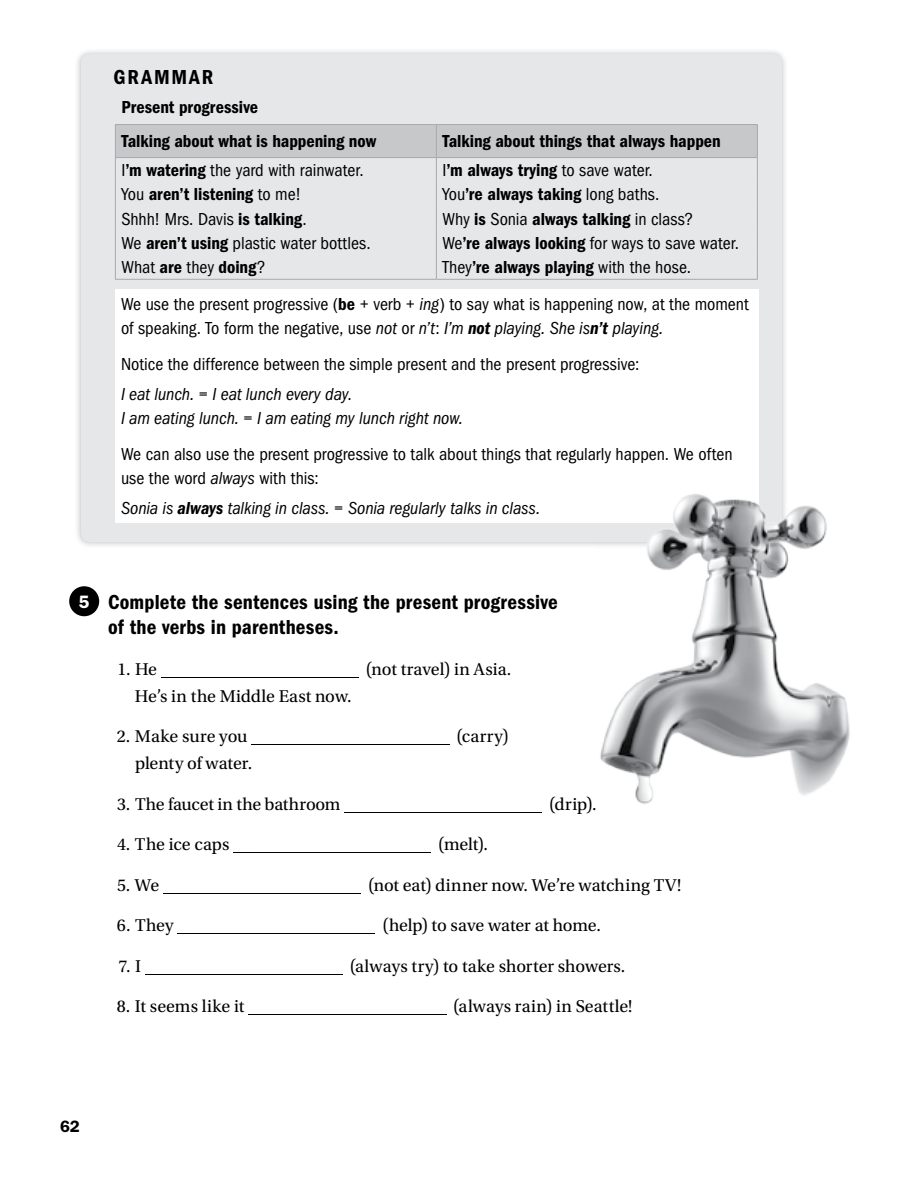
<style>
.page{position:relative;width:918px;height:1188px;background:#fff}
.page>*{position:absolute;margin:0;border:0;box-sizing:border-box;transform-origin:0 0}
.t1{font:21px/25.5px "ITC Franklin Gothic Std Dm Cd";letter-spacing:.01em;color:#000}
.t2{font:21px "ITC Franklin Gothic Std Dm Cd";letter-spacing:.09em;color:#000}
.t3{font:condensed 18px/36.5px "ITC Franklin Gothic Std";color:#000}
.t4{font:18px "Utopia Std";color:#000}
.t5{font:18px/34.7px "ITC Franklin Gothic Std Dm Cd";color:#000}
.t6{font:italic condensed 18px/24px "ITC Franklin Gothic Std";letter-spacing:-.005em;color:#000}
.t7{font:600 18px "ITC Franklin Gothic Std";color:#fff}
.t8{font:600 16.5px "ITC Franklin Gothic Std";color:#000}
.s1{font-family:"ITC Franklin Gothic Std Dm Cd";font-stretch:normal}
.s2{font-family:"ITC Franklin Gothic Std";font-stretch:condensed}
.s3{font-style:italic}
.s4{font-family:"ITC Franklin Gothic Std Dm Cd It";font-stretch:normal}
.s5{font-style:normal}
.s6{font-family:"ITC Franklin Gothic Std Dm Cd It";font-style:normal;font-stretch:normal}
</style>
<div class="page">
<div style="left:74px;top:47px;width:715px;height:502px;background:#000;opacity:.25"></div>
<div style="left:81px;top:54px;width:701px;height:488px;background:#e6e7e8;border-radius:9px"></div>
<div style="left:115px;top:289px;width:644px;height:233px;background:#fff"></div>
<hr style="left:115px;top:124px;width:321px;height:1px;background:#a7a9ac">
<hr style="left:436px;top:124px;width:322px;height:1px;background:#a7a9ac">
<svg style="left:115px;top:125px;width:643px;height:154px"></svg>
<hr style="left:115px;top:279px;width:321px;height:1px;background:#a7a9ac">
<hr style="left:436px;top:279px;width:322px;height:1px;background:#a7a9ac">
<hr style="left:160px;top:675px;width:157px;height:4px;background:#fff;opacity:.5">
<svg style="left:198px;top:675px;width:161px;height:4px"></svg>
<div style="left:251px;top:742px;width:156px;height:5px;background:#fff;opacity:.5"></div>
<svg style="left:289px;top:742px;width:161px;height:5px"></svg>
<hr style="left:344px;top:810px;width:156px;height:4px;background:#fff;opacity:.5">
<svg style="left:382px;top:810px;width:160px;height:4px"></svg>
<div style="left:233px;top:850px;width:156px;height:5px;background:#fff;opacity:.5"></div>
<svg style="left:271px;top:850px;width:160px;height:5px"></svg>
<hr style="left:162px;top:891px;width:157px;height:4px;background:#fff;opacity:.5">
<svg style="left:201px;top:891px;width:160px;height:4px"></svg>
<div style="left:177px;top:931px;width:156px;height:5px;background:#fff;opacity:.5"></div>
<svg style="left:215px;top:931px;width:160px;height:5px"></svg>
<hr style="left:144px;top:972px;width:157px;height:4px;background:#fff;opacity:.5">
<svg style="left:182px;top:972px;width:161px;height:4px"></svg>
<div style="left:248px;top:1012px;width:156px;height:5px;background:#fff;opacity:.5"></div>
<svg style="left:286px;top:1012px;width:161px;height:5px"></svg>
<div style="left:69px;top:586px;width:30px;height:30px;background:#000;border-radius:50%"></div>
<img style="left:597px;top:479px;width:253px;height:325px">
<p class="t2" style="left:114px;top:65px;width:101px">Grammar</p>
<p class="t5" style="left:121px;top:89px;width:256px">Present progressive<br>Talking about what is happening now</p>
<p class="t5" style="left:442px;top:124px;width:280px">Talking about things that always happen</p>
<p class="t3" style="left:121px;top:152px;width:244px">I<span class="s1">’m watering</span> the yard with rainwater.</p>
<p class="t5" style="left:442px;top:153px;width:212px"><span class="s2">I</span>’m always trying <span class="s2">to save water.</span></p>
<p class="t5" style="left:121px;top:177px;width:181px"><span class="s2">You</span> aren’t listening <span class="s2">to me!</span></p>
<p class="t5" style="left:442px;top:177px;width:218px"><span class="s2">You</span>’re always taking <span class="s2">long baths.</span></p>
<p class="t3" style="left:121px;top:201px;width:187px">Shhh! Mrs. Davis <span class="s1">is talking</span>.</p>
<p class="t3" style="left:442px;top:201px;width:253px">Why <span class="s1">is</span> Sonia <span class="s1">always talking</span> in class?</p>
<p class="t3" style="left:121px;top:225px;width:251px">We <span class="s1">aren’t using</span> plastic water bottles.</p>
<p class="t3" style="left:442px;top:225px;width:298px">We<span class="s1">’re always looking</span> for ways to save water.</p>
<p class="t3" style="left:121px;top:249px;width:146px">What <span class="s1">are</span> they <span class="s1">doing</span>?</p>
<p class="t3" style="left:121px;top:249px;width:629px;text-indent:321px">They<span class="s1">’re always playing</span> with the hose.<br>We use the present progressive (<span class="s1">be</span> + verb + <span class="s3">ing</span>) to say what is happening now, at the moment</p>
<p class="t3" style="left:121px;top:310px;width:544px;line-height:36px">of speaking. To form the negative, use <span class="s3">not</span> or <span class="s3">n’t</span>: <span class="s3">I’m</span> <span class="s4">not</span> <span class="s3">playing. She is</span><span class="s4">n’t</span> <span class="s3">playing.<br></span>Notice the difference between the simple present and the present progressive:</p>
<p class="t6" style="left:121px;top:382px;width:344px">I eat lunch. <span class="s5">=</span> I eat lunch every day<span class="s5">.<br></span>I am eating lunch. <span class="s5">=</span> I am eating my lunch right now.</p>
<p class="t3" style="left:121px;top:442px;width:613px;line-height:24px">We can also use the present progressive to talk about things that regularly happen. We often use the word <span class="s3">always</span> with this:</p>
<p class="t6" style="left:121px;top:496px;width:421px">Sonia is <span class="s6">always</span> talking in class. <span class="s5">=</span> Sonia regularly talks in class.</p>
<p class="t7" style="left:79px;top:591px;width:12px">5</p>
<p class="t1" style="left:108px;top:589px;width:451px">Complete the sentences using the present progressive of the verbs in parentheses.</p>
<p class="t4" style="left:118px;top:659px;width:41px">1. He</p>
<p class="t4" style="left:366px;top:659px;width:147px">(not travel) in Asia.</p>
<p class="t4" style="left:135px;top:686px;width:218px">He’s in the Middle East now.</p>
<p class="t4" style="left:117px;top:727px;width:132px">2. Make sure you</p>
<p class="t4" style="left:457px;top:727px;width:53px">(carry)</p>
<p class="t4" style="left:135px;top:754px;width:119px">plenty of water.</p>
<p class="t4" style="left:117px;top:794px;width:225px">3. The faucet in the bathroom</p>
<p class="t4" style="left:550px;top:794px;width:48px">(drip).</p>
<p class="t4" style="left:117px;top:835px;width:114px">4. The ice caps</p>
<p class="t4" style="left:439px;top:835px;width:51px">(melt).</p>
<p class="t4" style="left:117px;top:875px;width:44px">5. We</p>
<p class="t4" style="left:368px;top:875px;width:314px">(not eat) dinner now. We’re watching TV!</p>
<p class="t4" style="left:117px;top:916px;width:58px">6. They</p>
<p class="t4" style="left:383px;top:916px;width:220px">(help) to save water at home.</p>
<p class="t4" style="left:118px;top:956px;width:24px">7. I</p>
<p class="t4" style="left:350px;top:956px;width:277px">(always try) to take shorter showers.</p>
<p class="t4" style="left:117px;top:997px;width:129px">8. It seems like it</p>
<p class="t4" style="left:454px;top:997px;width:180px">(always rain) in Seattle!</p>
<p class="t8" style="left:60px;top:1116px;width:21px">62</p>
</div>
